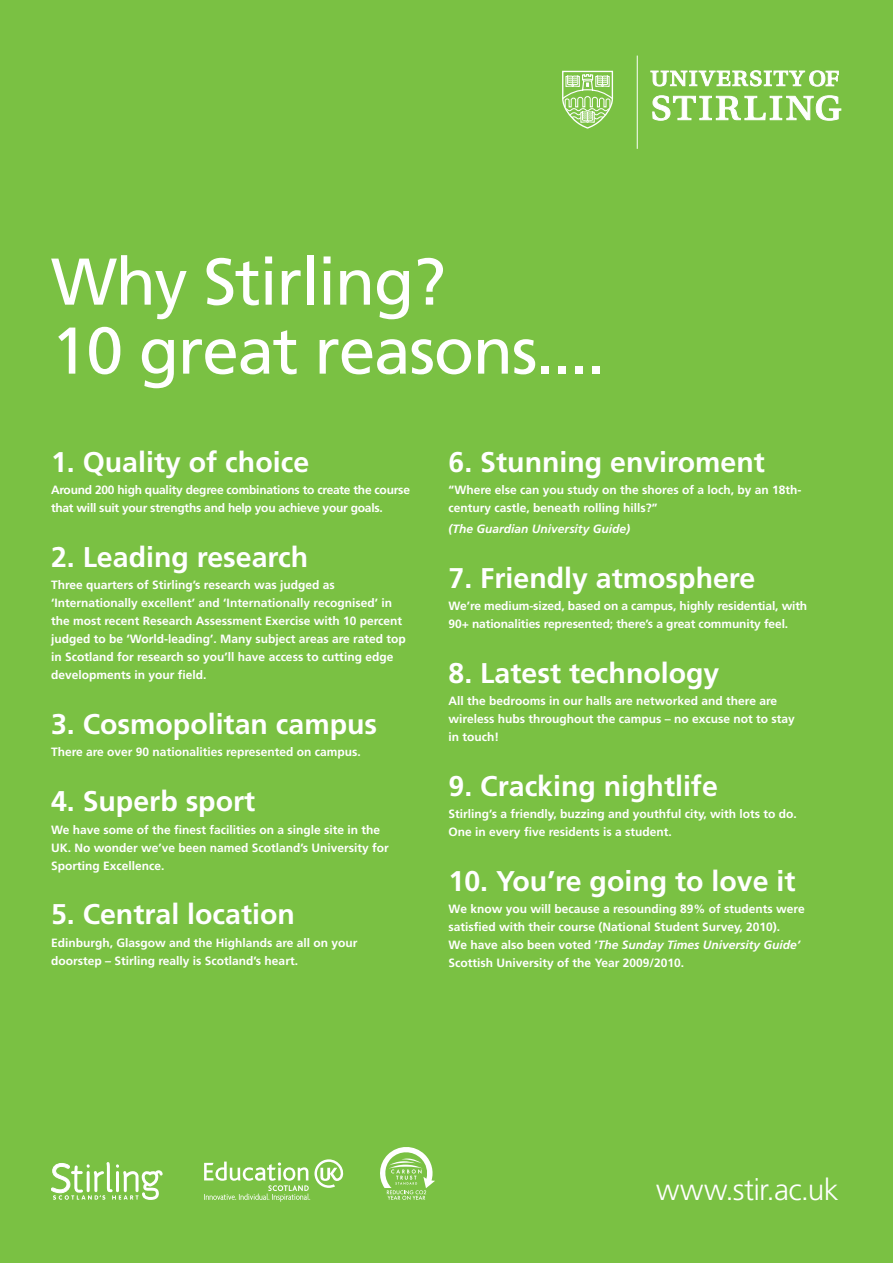
<style>
.page{position:relative;width:893px;height:1263px;background:#7ac143}
.page>*{position:absolute;margin:0;border:0;box-sizing:border-box;transform-origin:0 0}
.t1{font:66px/69px "Frutiger LT";letter-spacing:-.02em;color:#fff}
.t2{font:300 30px "Frutiger LT";letter-spacing:-.02em;color:#fff}
.t3{font:700 28.5px "Frutiger LT";color:#fff}
.t4{font:700 12px/18px "Frutiger LT";color:#fff}
.t5{font:700 12px/18px "Frutiger LT";letter-spacing:-.02em;color:#fff}
.t6{font:italic 700 12px "Frutiger LT";color:#fff}
.s1{font-style:italic}
</style>
<div class="page">
<svg style="left:380px;top:1147px;width:55px;height:53px"></svg>
<svg style="left:51px;top:1162px;width:112px;height:38px"></svg>
<svg style="left:204px;top:1159px;width:139px;height:43px"></svg>
<svg style="left:652px;top:95px;width:190px;height:26px"></svg>
<hr style="left:637px;top:56px;width:1px;height:93px;background:#fff">
<svg style="left:650px;top:70px;width:189px;height:17px"></svg>
<svg style="left:562px;top:70px;width:52px;height:59px"></svg>
<h1 class="t1" style="left:51px;top:248px;width:556px">Why Stirling?<br>10 great reasons....</h1>
<h3 class="t3" style="left:51px;top:445px;width:260px">1. Quality of choice</h3>
<p class="t5" style="left:51px;top:481px;width:360px">Around 200 high quality degree combinations to create the course that will suit your strengths and help you achieve your goals.</p>
<h3 class="t3" style="left:51px;top:540px;width:259px">2. Leading research</h3>
<p class="t4" style="left:51px;top:576px;width:356px">Three quarters of Stirling’s research was judged as ‘Internationally excellent’ and ‘Internationally recognised’ in the most recent Research Assessment Exercise with 10 percent judged to be ‘World-leading’. Many subject areas are rated top in Scotland for research so you’ll have access to cutting edge developments in your field.</p>
<h3 class="t3" style="left:51px;top:707px;width:328px">3. Cosmopolitan campus</h3>
<p class="t4" style="left:51px;top:743px;width:311px">There are over 90 nationalities represented on campus.</p>
<h3 class="t3" style="left:51px;top:785px;width:206px">4. Superb sport</h3>
<p class="t4" style="left:51px;top:820px;width:339px">We have some of the finest facilities on a single site in the<br>UK. No wonder we’ve been named Scotland’s University for<br>Sporting Excellence.</p>
<h3 class="t3" style="left:51px;top:898px;width:245px">5. Central location</h3>
<p class="t4" style="left:51px;top:933px;width:308px">Edinburgh, Glasgow and the Highlands are all on your doorstep – Stirling really is Scotland’s heart.</p>
<h3 class="t3" style="left:449px;top:445px;width:318px">6. Stunning enviroment</h3>
<p class="t4" style="left:449px;top:481px;width:354px">“Where else can you study on the shores of a loch, by an 18th&shy;century castle, beneath rolling hills?”</p>
<p class="t6" style="left:449px;top:522px;width:183px">(The Guardian University Guide)</p>
<h3 class="t3" style="left:449px;top:561px;width:308px">7. Friendly atmosphere</h3>
<p class="t4" style="left:449px;top:597px;width:360px">We’re medium-sized, based on a campus, highly residential, with<br>90+ nationalities represented; there’s a great community feel.</p>
<h3 class="t3" style="left:449px;top:656px;width:272px">8. Latest technology</h3>
<p class="t4" style="left:449px;top:692px;width:348px">All the bedrooms in our halls are networked and there are wireless hubs throughout the campus – no excuse not to stay in touch!</p>
<h3 class="t3" style="left:449px;top:769px;width:271px">9. Cracking nightlife</h3>
<p class="t4" style="left:449px;top:805px;width:350px">Stirling’s a friendly, buzzing and youthful city, with lots to do.<br>One in every five residents is a student.</p>
<h3 class="t3" style="left:449px;top:864px;width:348px">10. You’re going to love it</h3>
<p class="t4" style="left:449px;top:900px;width:358px">We know you will because a resounding 89% of students were satisfied with their course (National Student Survey, 2010).<br>We have also been voted ‘<span class="s1">The Sunday Times University Guide’ </span>Scottish University of the Year 2009/2010.</p>
<h2 class="t2" style="left:656px;top:1172px;width:184px">www.stir.ac.uk</h2>
</div>
